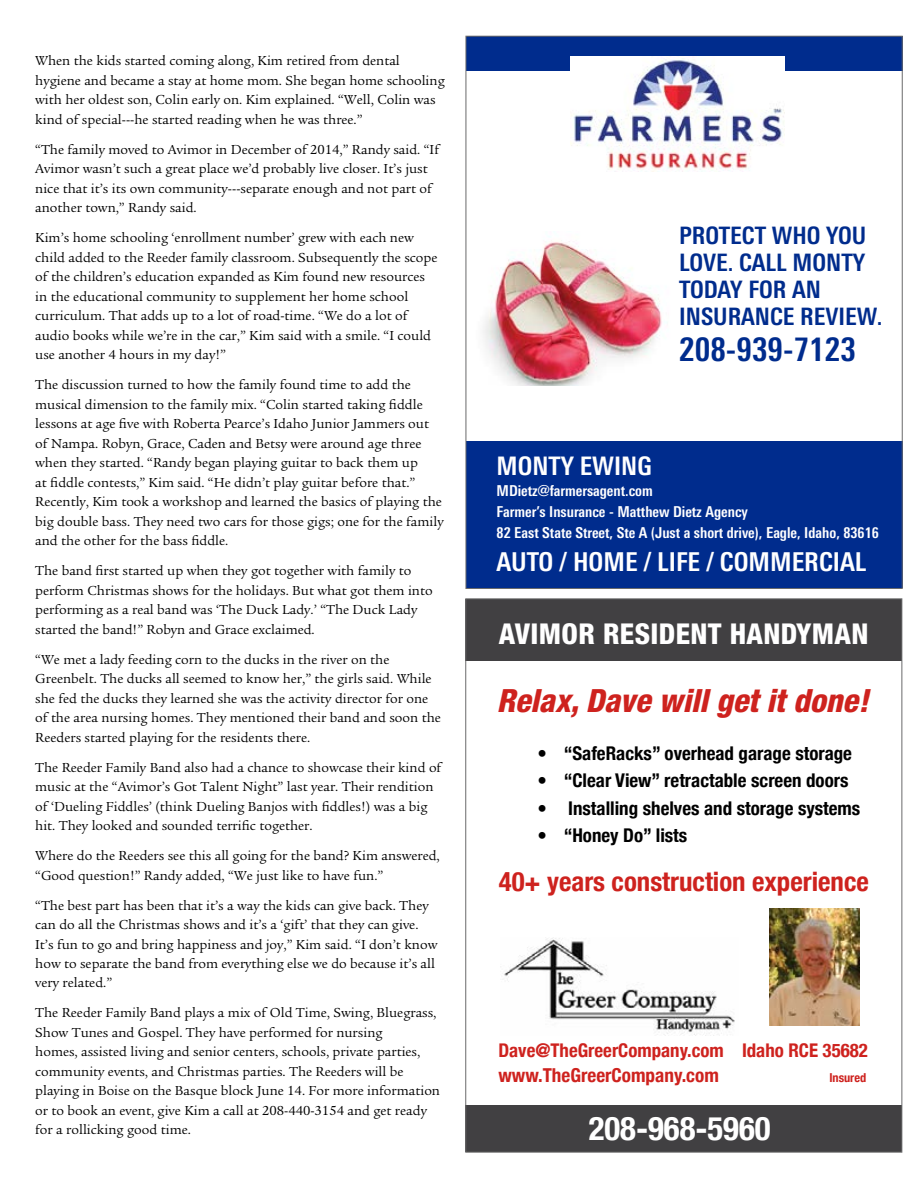
<style>
.page{position:relative;width:918px;height:1188px;background:#fff}
.page>*{position:absolute;margin:0;border:0;box-sizing:border-box;transform-origin:0 0}
.t1{font:700 condensed 33px "Linotype Univers";color:#002c8d}
.t2{font:700 condensed 32.85px "Helvetica Neue";color:#fff}
.t3{font:italic 800 condensed 32.1px "Helvetica Neue";color:#ce221e}
.t4{font:800 condensed 28.8px "Helvetica Neue";letter-spacing:.01em;color:#fff}
.t5{font:700 condensed 26.85px "Helvetica Neue";color:#ce221e}
.t6{font:700 condensed 25.95px "Linotype Univers";color:#fff}
.t7{font:700 condensed 25.5px "Linotype Univers";color:#fff}
.t8{font:700 condensed 24px/27px "Linotype Univers";color:#002c8d}
.t9{font:700 condensed 19.2px "Helvetica Neue";color:#ce221e}
.t10{font:700 condensed 18.9px "Helvetica Neue";color:#000}
.t11{font:700 condensed 18.9px "Helvetica Neue";color:#ce221e}
.t12{font:700 condensed 15px/21px "Linotype Univers";color:#fff}
.t13{font:13.5px/19.5px "Legacy Serif";color:#000}
.t14{font:700 condensed 12.3px "Helvetica Neue";color:#ce221e}
</style>
<div class="page">
<div style="left:466px;top:599px;width:436px;height:62px;background:#414042"></div>
<div style="left:466px;top:1105px;width:436px;height:47px;background:#414042"></div>
<img style="left:504px;top:938px;width:231px;height:98px">
<img style="left:769px;top:909px;width:90px;height:117px">
<div style="left:466px;top:36px;width:436px;height:35px;background:#002c8d"></div>
<div style="left:466px;top:441px;width:436px;height:146px;background:#002c8d"></div>
<img style="left:571px;top:56px;width:213px;height:116px">
<img style="left:483px;top:236px;width:179px;height:150px">
<p class="t13" style="left:35px;top:51px;width:411px">When the kids started coming along, Kim retired from dental hygiene and became a stay at home mom. She began home schooling with her oldest son, Colin early on. Kim explained. “Well, Colin was kind of special---he started reading when he was three.”</p>
<p class="t13" style="left:35px;top:140px;width:405px">“The family moved to Avimor in December of 2014,” Randy said. “If Avimor wasn’t such a great place we’d probably live closer. It’s just nice that it’s its own community---separate enough and not part of another town,” Randy said.</p>
<p class="t13" style="left:35px;top:228px;width:404px">Kim’s home schooling ‘enrollment number’ grew with each new child added to the Reeder family classroom. Subsequently the scope of the children’s education expanded as Kim found new resources in the educational community to supplement her home school curriculum. That adds up to a lot of road-time. “We do a lot of audio books while we’re in the car,” Kim said with a smile. “I could use another 4 hours in my day!”</p>
<p class="t13" style="left:35px;top:375px;width:410px">The discussion turned to how the family found time to add the musical dimension to the family mix. “Colin started taking fiddle lessons at age five with Roberta Pearce’s Idaho Junior Jammers out of Nampa. Robyn, Grace, Caden and Betsy were around age three when they started. “Randy began playing guitar to back them up<br>at fiddle contests,” Kim said. “He didn’t play guitar before that.” Recently, Kim took a workshop and learned the basics of playing the big double bass. They need two cars for those gigs; one for the family and the other for the bass fiddle.</p>
<p class="t13" style="left:35px;top:561px;width:399px">The band first started up when they got together with family to perform Christmas shows for the holidays. But what got them into performing as a real band was ‘The Duck Lady.’ “The Duck Lady started the band!” Robyn and Grace exclaimed.</p>
<p class="t13" style="left:35px;top:650px;width:407px">“We met a lady feeding corn to the ducks in the river on the Greenbelt. The ducks all seemed to know her,” the girls said. While she fed the ducks they learned she was the activity director for one of the area nursing homes. They mentioned their band and soon the Reeders started playing for the residents there.</p>
<p class="t13" style="left:35px;top:758px;width:408px">The Reeder Family Band also had a chance to showcase their kind of music at the “Avimor’s Got Talent Night” last year. Their rendition of ‘Dueling Fiddles’ (think Dueling Banjos with fiddles!) was a big hit. They looked and sounded terrific together.</p>
<p class="t13" style="left:35px;top:846px;width:406px">Where do the Reeders see this all going for the band? Kim answered, “Good question!” Randy added, “We just like to have fun.”</p>
<p class="t13" style="left:35px;top:896px;width:404px">“The best part has been that it’s a way the kids can give back. They can do all the Christmas shows and it’s a ‘gift’ that they can give.<br>It’s fun to go and bring happiness and joy,” Kim said. “I don’t know how to separate the band from everything else we do because it’s all very related.”</p>
<p class="t13" style="left:35px;top:1004px;width:406px">The Reeder Family Band plays a mix of Old Time, Swing, Bluegrass, Show Tunes and Gospel. They have performed for nursing<br>homes, assisted living and senior centers, schools, private parties, community events, and Christmas parties. The Reeders will be playing in Boise on the Basque block June 14. For more information or to book an event, give Kim a call at 208-440-3154 and get ready for a rollicking good time.</p>
<h3 class="t8" style="left:679px;top:221px;width:205px">PROTECT WHO YOU<br>LOVE. CALL MONTY<br>TODAY FOR AN<br>INSURANCE REVIEW.</h3>
<h1 class="t1" style="left:679px;top:329px;width:178px">208-939-7123</h1>
<h3 class="t7" style="left:497px;top:451px;width:157px">MONTY EWING</h3>
<p class="t12" style="left:497px;top:480px;width:384px">MDietz@farmersagent.com<br>Farmer’s Insurance - Matthew Dietz Agency<br>82 East State Street, Ste A (Just a short drive), Eagle, Idaho, 83616</p>
<h3 class="t6" style="left:497px;top:547px;width:371px">AUTO / HOME / LIFE / COMMERCIAL</h3>
<h3 class="t4" style="left:499px;top:616px;width:371px">AVIMOR RESIDENT HANDYMAN</h3>
<h3 class="t3" style="left:497px;top:680px;width:373px">Relax, Dave will get it done!</h3>
<h3 class="t10" style="left:537px;top:737px;width:316px">• “SafeRacks” overhead garage storage</h3>
<h3 class="t10" style="left:537px;top:765px;width:313px">• “Clear View” retractable screen doors</h3>
<h3 class="t10" style="left:537px;top:792px;width:324px">• Installing shelves and storage systems</h3>
<h3 class="t10" style="left:537px;top:819px;width:151px">• “Honey Do” lists</h3>
<h3 class="t5" style="left:499px;top:859px;width:372px">40+ years construction experience</h3>
<h3 class="t11" style="left:498px;top:1035px;width:371px">Dave@TheGreerCompany.com Idaho RCE 35682</h3>
<h3 class="t9" style="left:498px;top:1059px;width:222px">www.TheGreerCompany.com</h3>
<p class="t14" style="left:829px;top:1067px;width:38px">Insured</p>
<h2 class="t2" style="left:589px;top:1101px;width:183px">208-968-5960</h2>
</div>
